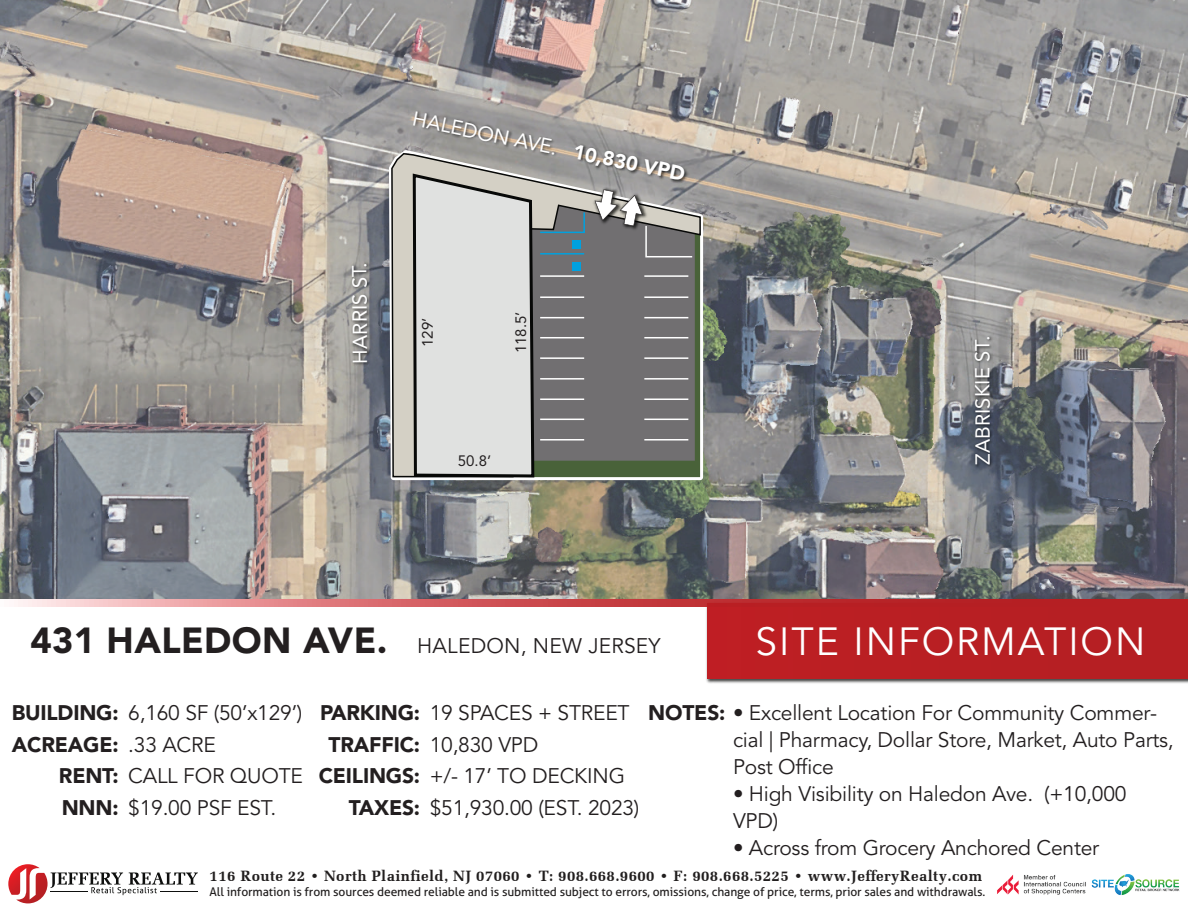
<style>
.page{position:relative;width:1188px;height:918px;background:#fff}
.page>*{position:absolute;margin:0;border:0;box-sizing:border-box;transform-origin:0 0}
.t1{font:39px "Avenir LT Std";letter-spacing:.05em;color:#fff}
.t2{font:21px/31.5px "Avenir LT Std";letter-spacing:-.01em;color:#231f20}
.t3{font:900 21px/31.5px "Avenir LT Std";letter-spacing:-.01em;color:#231f20;text-align:right}
.t4{font:21px "Avenir LT Std";letter-spacing:.01em;color:#231f20}
.t5{font:20.1px "Avenir LT Std";letter-spacing:-.005em;color:#fff}
.t6{font:700 15px "Melior";letter-spacing:.025em;color:#211e1e}
.t7{font:15px "Avenir LT Std";color:#231f20}
.t8{font:12px "Aller";letter-spacing:-.01em;color:#211e1e}
.s1{font-weight:900}
.s2{font-weight:900;font-size:36px}
</style>
<div class="page">
<img style="left:0;top:0;width:1188px;height:600px">
<img style="left:997px;top:874px;width:183px;height:21px">
<svg style="left:8px;top:864px;width:190px;height:39px"></svg>
<hr style="left:50px;top:891px;width:38px;height:1px;background:#0e0f0e">
<hr style="left:161px;top:891px;width:37px;height:1px;background:#0e0f0e">
<img style="left:706px;top:607px;width:482px;height:77px">
<div style="left:708px;top:603px;width:480px;height:76px;background:#b81f23"></div>
<svg style="left:18px;top:600px;width:1170px;height:7px"></svg>
<img style="left:407px;top:106px;width:287px;height:46px">
<img style="left:970px;top:322px;width:31px;height:149px">
<img style="left:347px;top:247px;width:32px;height:123px">
<svg style="left:390px;top:152px;width:312px;height:326px;background:#878783"></svg>
<svg style="left:411px;top:172px;width:175px;height:307px;background:#b7b8b7"></svg>
<img style="left:592px;top:186px;width:32px;height:41px">
<svg style="left:595px;top:189px;width:99px;height:69px;background:#939190"></svg>
<p class="t5" style="left:348px;top:364px;width:103px;rotate:-90deg">HARRIS ST.</p>
<p class="t5" style="left:416px;top:107px;width:279px;rotate:12deg">HALEDON AVE. <span class="s1">10,830 VPD</span></p>
<p class="t7" style="left:419px;top:347px;width:31px;rotate:-90deg">129’</p>
<p class="t7" style="left:512px;top:353px;width:43px;rotate:-90deg">118.5’</p>
<p class="t7" style="left:458px;top:452px;width:35px">50.8’</p>
<p class="t4" style="left:30px;top:633px;width:632px"><span class="s2">431 HALEDON AVE.</span> HALEDON, NEW JERSEY</p>
<p class="t5" style="left:971px;top:465px;width:130px;rotate:-90deg">ZABRISKIE ST.</p>
<h1 class="t1" style="left:755px;top:619px;width:391px">SITE INFORMATION</h1>
<p class="t3" style="left:12px;top:697px;width:108px">BUILDING:<br>ACREAGE:<br>RENT:<br>NNN:</p>
<p class="t2" style="left:128px;top:698px;width:176px">6,160 SF (50’x129’) .33 ACRE<br>CALL FOR QUOTE $19.00 PSF EST.</p>
<p class="t2" style="left:430px;top:698px;width:211px">19 SPACES + STREET<br>10,830 VPD<br>+/- 17’ TO DECKING $51,930.00 (EST. 2023)</p>
<p class="t2" style="left:733px;top:700px;width:442px;line-height:27px;text-indent:-85px"><span class="s1">NOTES:</span> • Excellent Location For Community Commer&shy;cial | Pharmacy, Dollar Store, Market, Auto Parts,<br>Post Office</p>
<p class="t3" style="left:319px;top:697px;width:103px">PARKING:<br>TRAFFIC:<br>CEILINGS:<br>TAXES:</p>
<p class="t2" style="left:733px;top:781px;width:395px;line-height:27px">• High Visibility on Haledon Ave. (+10,000<br>VPD)</p>
<p class="t2" style="left:733px;top:833px;width:368px">• Across from Grocery Anchored Center</p>
<p class="t6" style="left:210px;top:867px;width:774px">116 Route 22 • North Plainfield, NJ 07060 • T: 908.668.9600 • F: 908.668.5225 • www.JefferyRealty.com</p>
<p class="t8" style="left:210px;top:884px;width:777px">All information is from sources deemed reliable and is submitted subject to errors, omissions, change of price, terms, prior sales and withdrawals.</p>
</div>
